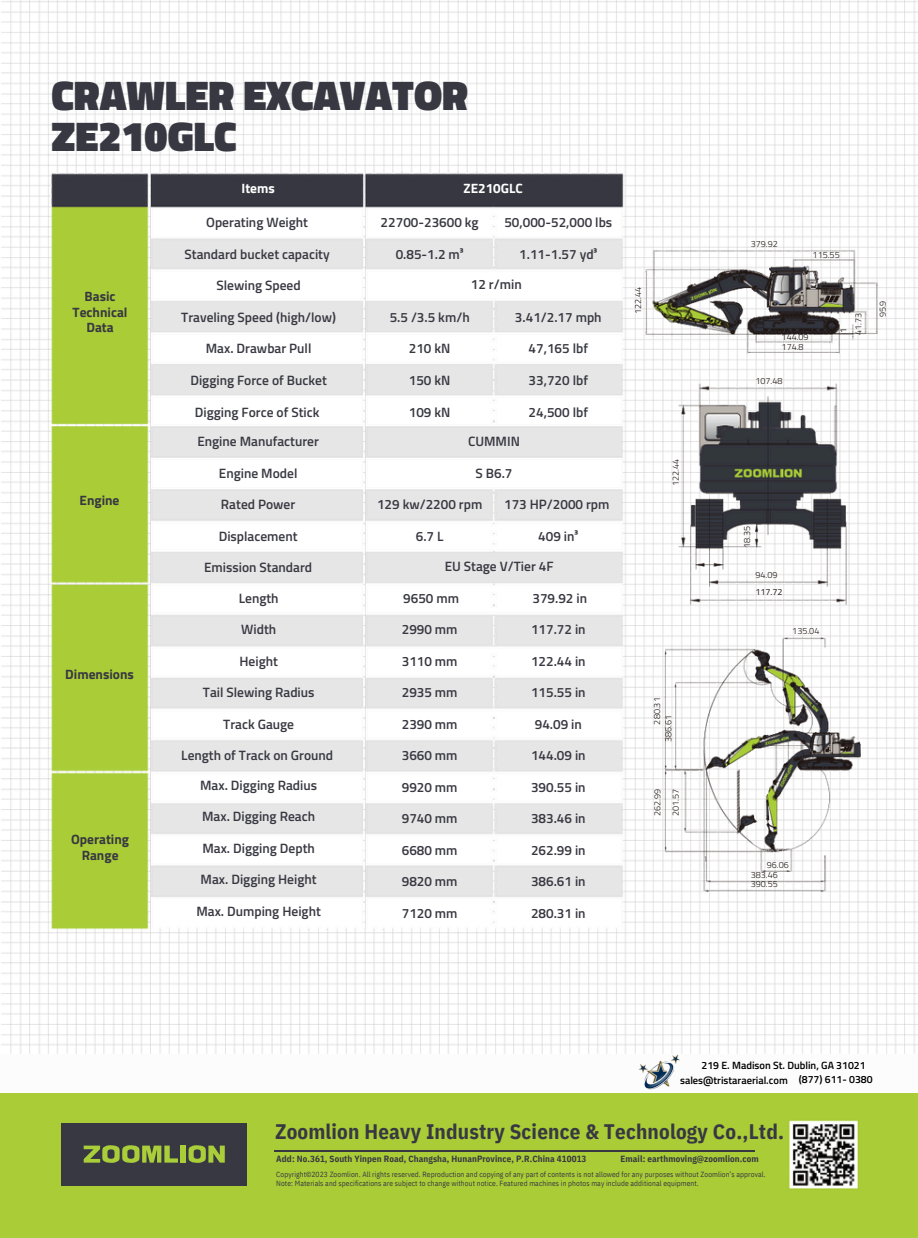
<style>
.page{position:relative;width:918px;height:1238px;background:#fff}
.page>*{position:absolute;margin:0;border:0;box-sizing:border-box;transform-origin:0 0}
.t1{font:900 42px/41.7px "Titillium Web";color:#383842}
.t2{font:700 21px "IBM Plex Sans Cond";letter-spacing:.01em;color:#383842}
.t3{font:600 13.5px "Titillium Web";color:#383842}
.t4{font:700 13.5px/15.8px "Titillium Web";color:#383842;text-align:center}
.t5{font:700 13.5px "Titillium Web";color:#fff}
.t6{font:600 13.5px "Titillium Web";color:#373841}
.t7{font:600 10.5px "Titillium Web";color:#000}
.t8{font:300 9px "Titillium Web";color:#221815}
.t9{font:700 9px "IBM Plex Sans Cond";letter-spacing:.01em;color:#383842}
.t10{font:700 9px "IBM Plex Sans Cond";letter-spacing:.01em;color:#373841}
.t11{font:9px "Titillium Web";color:#221815}
.t12{font:7.5px/9px "IBM Plex Sans Cond";letter-spacing:.01em;color:#383842}
.s1{color:#383842}
</style>
<div class="page">
<img style="left:0;top:0;width:918px;height:1237px">
<img style="left:791px;top:1122px;width:64px;height:64px">
<div style="left:62px;top:1123px;width:185px;height:62px;background:#383842"></div>
<svg style="left:189px;top:1145px;width:36px;height:17px"></svg>
<div style="left:181px;top:1145px;width:5px;height:17px;background:#aace39"></div>
<svg style="left:84px;top:1145px;width:94px;height:17px"></svg>
<hr style="left:275px;top:1150px;width:480px;height:1px;background:#383842">
<div style="left:0;top:1053px;width:918px;height:39px;background:#fdfcfc"></div>
<img style="left:638px;top:1053px;width:42px;height:37px">
<h4 class="t1" style="left:51px;top:73px;width:418px">CRAWLER EXCAVATOR<br>ZE210GLC</h4>
<p class="t4" style="left:73px;top:288px;width:56px">Basic<br>Technical<br>Data</p>
<h4 class="t4" style="left:80px;top:492px;width:41px">Engine</h4>
<h4 class="t4" style="left:65px;top:666px;width:70px">Dimensions</h4>
<h4 class="t4" style="left:71px;top:831px;width:60px">Operating<br>Range</h4>
<p class="t5" style="left:241px;top:177px;width:35px">Items</p>
<p class="t5" style="left:464px;top:177px;width:61px">ZE210GLC</p>
<p class="t3" style="left:381px;top:212px;width:100px">22700-23600 kg</p>
<p class="t3" style="left:396px;top:244px;width:69px">0.85-1.2 m³</p>
<h5 class="t3" style="left:206px;top:212px;width:103px">Operating Weight</h5>
<h5 class="t3" style="left:185px;top:244px;width:147px">Standard bucket capacity</h5>
<h5 class="t3" style="left:217px;top:275px;width:86px">Slewing Speed</h5>
<h5 class="t3" style="left:181px;top:307px;width:156px">Traveling Speed (high/low)</h5>
<h5 class="t3" style="left:206px;top:338px;width:107px">Max. Drawbar Pull</h5>
<h5 class="t3" style="left:190px;top:370px;width:138px">Digging Force of Bucket</h5>
<h5 class="t3" style="left:195px;top:401px;width:126px">Digging Force of Stick</h5>
<h5 class="t3" style="left:197px;top:431px;width:123px">Engine Manufacturer</h5>
<h5 class="t3" style="left:219px;top:462px;width:80px">Engine Model</h5>
<h5 class="t3" style="left:221px;top:494px;width:76px">Rated Power</h5>
<h5 class="t3" style="left:219px;top:525px;width:80px">Displacement</h5>
<h5 class="t3" style="left:204px;top:557px;width:110px">Emission Standard</h5>
<h5 class="t3" style="left:239px;top:587px;width:41px">Length</h5>
<h5 class="t3" style="left:241px;top:619px;width:37px">Width</h5>
<h5 class="t3" style="left:239px;top:650px;width:40px">Height</h5>
<h5 class="t3" style="left:203px;top:682px;width:113px">Tail Slewing Radius</h5>
<h5 class="t3" style="left:223px;top:713px;width:72px">Track Gauge</h5>
<h5 class="t3" style="left:181px;top:745px;width:153px">Length of Track on Ground</h5>
<h2 class="t3" style="left:200px;top:774px;width:118px">Max. Digging Radius</h2>
<h2 class="t3" style="left:202px;top:805px;width:114px">Max. Digging Reach</h2>
<h2 class="t3" style="left:202px;top:837px;width:114px">Max. Digging Depth</h2>
<h2 class="t3" style="left:201px;top:868px;width:118px">Max. Digging Height</h2>
<h2 class="t3" style="left:196px;top:900px;width:126px">Max. Dumping Height</h2>
<p class="t3" style="left:504px;top:212px;width:109px">50,000-52,000 lbs</p>
<p class="t3" style="left:519px;top:244px;width:80px">1.11-1.57 yd³</p>
<p class="t6" style="left:471px;top:274px;width:52px"><span class="s1">12</span> r/min</p>
<p class="t3" style="left:390px;top:307px;width:82px">5.5 /3.5 km/h</p>
<p class="t3" style="left:409px;top:338px;width:43px">210 kN</p>
<p class="t3" style="left:409px;top:370px;width:43px">150 kN</p>
<p class="t3" style="left:409px;top:401px;width:43px">109 kN</p>
<p class="t3" style="left:515px;top:307px;width:88px">3.41/2.17 mph</p>
<p class="t3" style="left:529px;top:338px;width:61px">47,165 lbf</p>
<p class="t3" style="left:529px;top:370px;width:61px">33,720 lbf</p>
<p class="t3" style="left:529px;top:401px;width:61px">24,500 lbf</p>
<p class="t3" style="left:468px;top:431px;width:53px">CUMMIN</p>
<p class="t3" style="left:476px;top:462px;width:38px">S B6.7</p>
<p class="t3" style="left:377px;top:494px;width:107px">129 kw/2200 rpm</p>
<p class="t3" style="left:416px;top:525px;width:29px">6.7 L</p>
<h6 class="t3" style="left:504px;top:494px;width:107px">173 HP/2000 rpm</h6>
<h6 class="t3" style="left:538px;top:525px;width:42px">409 in³</h6>
<p class="t3" style="left:445px;top:556px;width:110px">EU Stage V/Tier 4F</p>
<p class="t3" style="left:533px;top:587px;width:56px">379.92 in</p>
<p class="t3" style="left:531px;top:619px;width:56px">117.72 in</p>
<p class="t3" style="left:531px;top:650px;width:56px">122.44 in</p>
<p class="t3" style="left:531px;top:682px;width:56px">115.55 in</p>
<p class="t3" style="left:535px;top:713px;width:49px">94.09 in</p>
<p class="t3" style="left:531px;top:745px;width:56px">144.09 in</p>
<p class="t3" style="left:531px;top:776px;width:56px">390.55 in</p>
<p class="t3" style="left:531px;top:808px;width:56px">383.46 in</p>
<p class="t3" style="left:531px;top:839px;width:56px">262.99 in</p>
<p class="t3" style="left:531px;top:871px;width:56px">386.61 in</p>
<p class="t3" style="left:531px;top:902px;width:56px">280.31 in</p>
<p class="t3" style="left:403px;top:587px;width:57px">9650 mm</p>
<p class="t3" style="left:402px;top:619px;width:57px">2990 mm</p>
<p class="t3" style="left:402px;top:650px;width:57px">3110 mm</p>
<p class="t3" style="left:402px;top:682px;width:57px">2935 mm</p>
<p class="t3" style="left:402px;top:713px;width:57px">2390 mm</p>
<p class="t3" style="left:402px;top:745px;width:57px">3660 mm</p>
<p class="t3" style="left:402px;top:776px;width:57px">9920 mm</p>
<p class="t3" style="left:402px;top:808px;width:57px">9740 mm</p>
<p class="t3" style="left:402px;top:839px;width:57px">6680 mm</p>
<p class="t3" style="left:402px;top:871px;width:57px">9820 mm</p>
<p class="t3" style="left:402px;top:902px;width:57px">7120 mm</p>
<h3 class="t8" style="left:631px;top:314px;width:29px;rotate:-90deg">122.44</h3>
<h4 class="t8" style="left:669px;top:486px;width:29px;rotate:-90deg">122.44</h4>
<h4 class="t8" style="left:650px;top:724px;width:29px;rotate:-90deg">280.31</h4>
<h4 class="t8" style="left:661px;top:742px;width:29px;rotate:-90deg">386.61</h4>
<h4 class="t8" style="left:650px;top:815px;width:29px;rotate:-90deg">262.99</h4>
<h4 class="t8" style="left:669px;top:815px;width:29px;rotate:-90deg">201.57</h4>
<h4 class="t8" style="left:751px;top:237px;width:29px">379.92</h4>
<h4 class="t8" style="left:813px;top:248px;width:29px">115.55</h4>
<h4 class="t8" style="left:782px;top:330px;width:29px">144.09</h4>
<p class="t8" style="left:782px;top:339px;width:24px">174.8</p>
<p class="t8" style="left:755px;top:374px;width:29px">107.48</p>
<p class="t11" style="left:836px;top:333px;width:7px;rotate:-90deg">1</p>
<h4 class="t8" style="left:851px;top:335px;width:24px;rotate:-90deg">41.73</h4>
<h4 class="t8" style="left:876px;top:317px;width:18px;rotate:-90deg">95.9</h4>
<h4 class="t8" style="left:740px;top:548px;width:24px;rotate:-90deg">18.35</h4>
<h3 class="t8" style="left:755px;top:567px;width:24px">94.09</h3>
<p class="t11" style="left:755px;top:584px;width:29px">117.72</p>
<h4 class="t8" style="left:792px;top:623px;width:29px">135.04</h4>
<h4 class="t8" style="left:767px;top:857px;width:24px">96.06</h4>
<h4 class="t8" style="left:751px;top:867px;width:29px">383.46</h4>
<h4 class="t8" style="left:751px;top:876px;width:29px">390.55</h4>
<p class="t7" style="left:702px;top:1057px;width:166px">219 E. Madison St. Dublin, GA 31021</p>
<p class="t7" style="left:680px;top:1071px;width:109px">sales@tristaraerial.com</p>
<p class="t7" style="left:799px;top:1071px;width:75px">(877) 611- 0380</p>
<p class="t2" style="left:275px;top:1117px;width:511px">Zoomlion Heavy Industry Science &amp; Technology Co.,Ltd.</p>
<p class="t9" style="left:276px;top:1152px;width:312px">Add: No.361, South Yinpen Road, Changsha, HunanProvince, P.R.China 410013</p>
<p class="t12" style="left:276px;top:1170px;width:491px">Copyright©2023 Zoomlion. All rights reserved. Reproduction and copying of any part of contents is not allowed for any purposes without Zoomlion’s approval.<br>Note: Materials and specifications are subject to change without notice. Featured machines in photos may include additional equipment.</p>
<p class="t10" style="left:621px;top:1152px;width:140px">Email: earthmoving@zoomlion.com</p>
</div>
